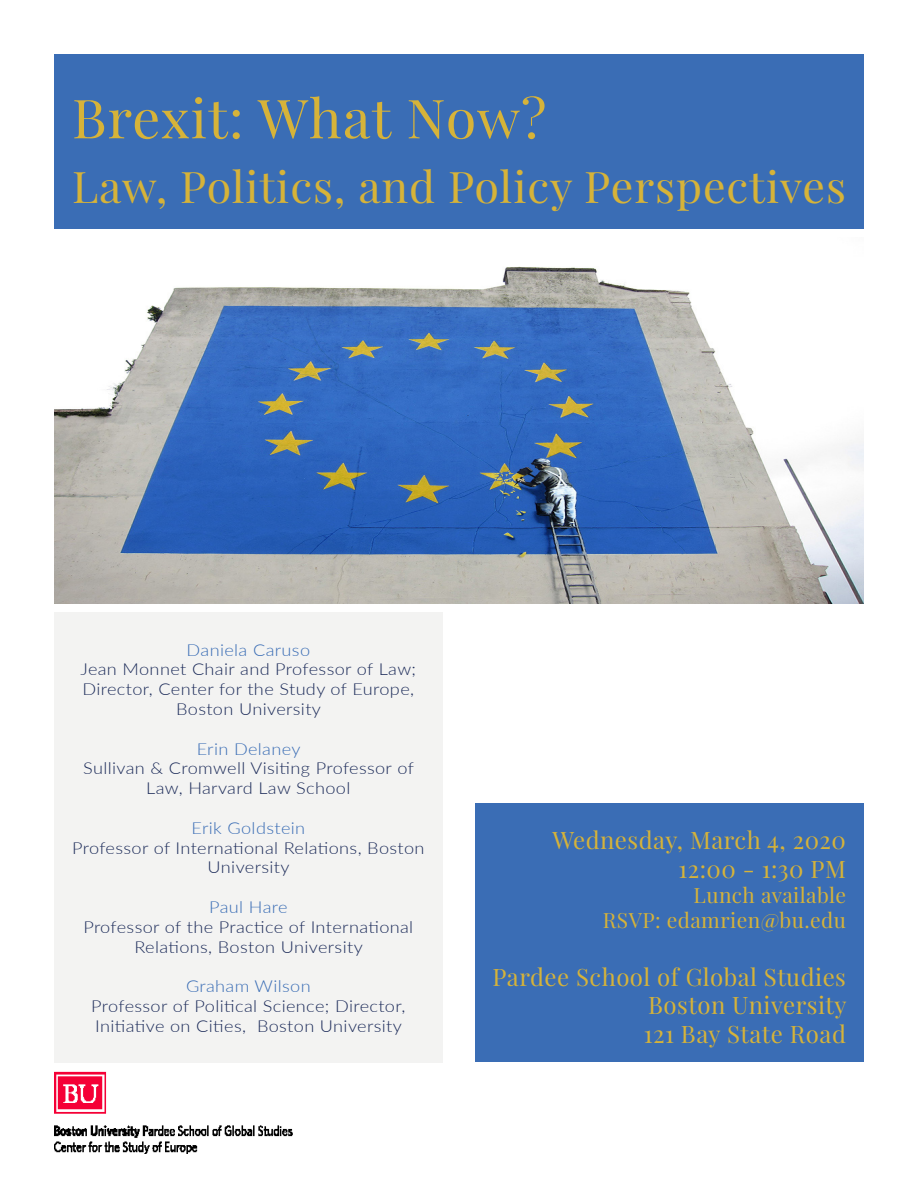
<style>
.page{position:relative;width:918px;height:1188px;background:#fff}
.page>*{position:absolute;margin:0;border:0;box-sizing:border-box;transform-origin:0 0}
.t1{font:54px "Playfair Display";letter-spacing:.015em;color:#d6b339}
.t2{font:43.5px "Playfair Display";letter-spacing:.02em;color:#d6b339}
.t3{font:24px/28.8px "Playfair Display";letter-spacing:.02em;color:#d6b339;text-align:right}
.t4{font:21px/25.2px "Playfair Display";letter-spacing:.02em;color:#d6b339;text-align:right}
.t5{font:300 16.5px/19.8px "Lato";letter-spacing:.02em;color:#1d2c5a;text-align:center;scale:1.1 1}
.t6{font:300 16.5px "Lato";letter-spacing:.02em;color:#3a6db5;scale:1.1 1}
</style>
<div class="page">
<div style="left:54px;top:54px;width:810px;height:175px;background:#3a6db5"></div>
<img style="left:55px;top:1062px;width:296px;height:91px">
<div style="left:54px;top:612px;width:389px;height:450px;background:#f3f3f2"></div>
<img style="left:54px;top:266px;width:810px;height:337px">
<div style="left:475px;top:804px;width:389px;height:258px;background:#3a6db5"></div>
<h1 class="t1" style="left:72px;top:84px;width:476px">Brexit: What Now?</h1>
<h2 class="t2" style="left:72px;top:159px;width:776px">Law, Politics, and Policy Perspectives</h2>
<p class="t6" style="left:187px;top:638px;width:114px">Daniela Caruso</p>
<p class="t5" style="left:81px;top:659px;width:307px">Jean Monnet Chair and Professor of Law;<br>Director, Center for the Study of Europe,<br>Boston University</p>
<p class="t6" style="left:197px;top:737px;width:96px">Erin Delaney</p>
<p class="t5" style="left:83px;top:758px;width:302px">Sullivan &amp; Cromwell Visiting Professor of<br>Law, Harvard Law School</p>
<p class="t6" style="left:192px;top:816px;width:105px">Erik Goldstein</p>
<p class="t5" style="left:72px;top:837px;width:322px">Professor of International Relations, Boston<br>University</p>
<p class="t6" style="left:209px;top:896px;width:73px">Paul Hare</p>
<p class="t5" style="left:83px;top:916px;width:301px">Professor of the Practice of International<br>Relations, Boston University</p>
<p class="t6" style="left:186px;top:975px;width:115px">Graham Wilson</p>
<p class="t5" style="left:91px;top:996px;width:287px;text-align:left">Professor of Political Science; Director,<br>Initiative on Cities, Boston University</p>
<h3 class="t3" style="left:553px;top:825px;width:295px">Wednesday, March 4, 2020<br>12:00 - 1:30 PM</h3>
<p class="t4" style="left:603px;top:882px;width:245px">Lunch available<br>RSVP: edamrien@bu.edu</p>
<h3 class="t3" style="left:644px;top:962px;width:204px;text-align:justify;text-indent:-151px">Pardee School of Global Studies Boston University 121 Bay State Road</h3>
</div>
